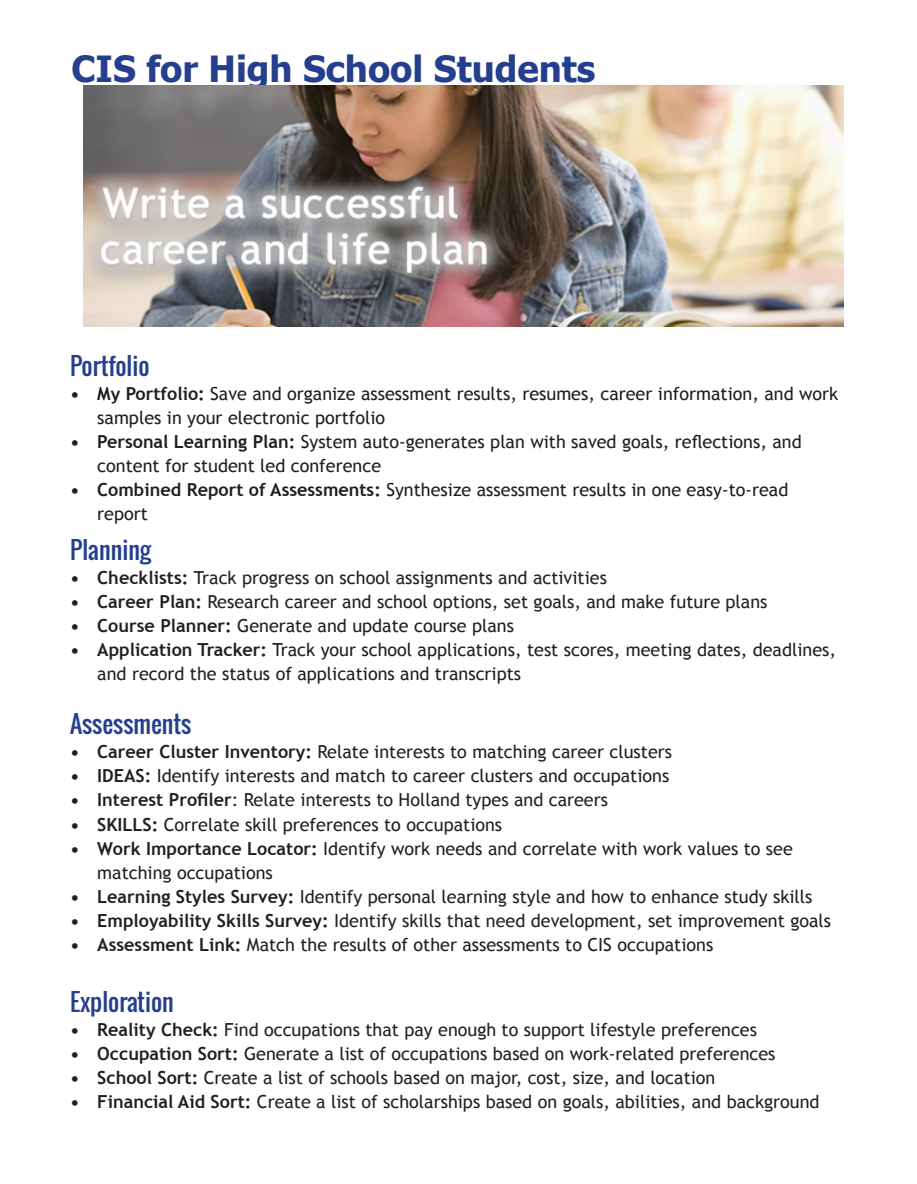
<style>
.page{position:relative;width:917px;height:1184px;background:#fff}
.page>*{position:absolute;margin:0;border:0;box-sizing:border-box;transform-origin:0 0}
.Pa0{font:700 36px "Tahoma";color:#253f8e}
.Pa3{font:24px "Oswald";color:#253f8e}
.Pa0-2{font:24px "Oswald";color:#253f8e}
.List_Paragraph{font:18px/24px "Trebuchet MS";color:#231f20}
.List_Paragraph-2{font:18px/24px "Trebuchet MS";color:#211d1e}
.Pa0-3{font:18px/24px "Trebuchet MS";color:#211d1e}
.s1{font-weight:700;color:#231f20}
.s2{font-weight:700}
</style>
<div class="page">
<img style="left:84px;top:86px;width:759px;height:241px">
<p class="Pa0" style="left:72px;top:43px;width:525px">CIS for High School Students</p>
<p class="Pa0-2" style="left:70px;top:348px;width:81px">Portfolio</p>
<p class="Pa0-3" style="left:97px;top:382px;width:742px;text-indent:-27px"><span class="s1">•</span> <span class="s2">My Portfolio:</span> Save and organize assessment results, resumes, career information, and work samples in your electronic portfolio</p>
<p class="List_Paragraph-2" style="left:97px;top:430px;width:706px;text-indent:-27px"><span class="s1">•</span> <span class="s2">Personal Learning Plan:</span> System auto-generates plan with saved goals, reflections, and content for student led conference</p>
<p class="List_Paragraph-2" style="left:97px;top:478px;width:692px;text-indent:-27px"><span class="s1">•</span> <span class="s2">Combined Report of Assessments:</span> Synthesize assessment results in one easy-to-read report</p>
<p class="Pa0-2" style="left:70px;top:532px;width:83px">Planning</p>
<p class="List_Paragraph" style="left:70px;top:566px;width:538px"><span class="s2">• Checklists:</span> Track progress on school assignments and activities</p>
<p class="List_Paragraph" style="left:70px;top:590px;width:698px"><span class="s2">• Career Plan:</span> Research career and school options, set goals, and make future plans</p>
<p class="List_Paragraph" style="left:70px;top:614px;width:445px"><span class="s2">• Course Planner:</span> Generate and update course plans</p>
<p class="List_Paragraph" style="left:97px;top:638px;width:740px;text-indent:-27px"><span class="s2">• Application Tracker:</span> Track your school applications, test scores, meeting dates, deadlines, and record the status of applications and transcripts</p>
<p class="Pa3" style="left:70px;top:706px;width:123px">Assessments</p>
<p class="List_Paragraph" style="left:70px;top:740px;width:603px"><span class="s2">• Career Cluster Inventory:</span> Relate interests to matching career clusters</p>
<p class="List_Paragraph" style="left:70px;top:764px;width:600px"><span class="s2">• IDEAS:</span> Identify interests and match to career clusters and occupations</p>
<p class="List_Paragraph" style="left:70px;top:788px;width:539px"><span class="s2">• Interest Profiler</span>: Relate interests to Holland types and careers</p>
<p class="List_Paragraph" style="left:70px;top:812px;width:433px"><span class="s2">• SKILLS:</span> Correlate skill preferences to occupations</p>
<p class="List_Paragraph" style="left:97px;top:836px;width:697px;text-indent:-27px"><span class="s2">• Work Importance Locator:</span> Identify work needs and correlate with work values to see matching occupations</p>
<p class="List_Paragraph" style="left:70px;top:884px;width:743px"><span class="s2">• Learning Styles Survey:</span> Identify personal learning style and how to enhance study skills</p>
<p class="List_Paragraph" style="left:70px;top:908px;width:762px"><span class="s2">• Employability Skills Survey:</span> Identify skills that need development, set improvement goals</p>
<p class="List_Paragraph" style="left:70px;top:932px;width:644px"><span class="s2">• Assessment Link:</span> Match the results of other assessments to CIS occupations</p>
<p class="Pa3" style="left:70px;top:983px;width:105px">Exploration</p>
<p class="List_Paragraph" style="left:70px;top:1017px;width:688px"><span class="s2">• Reality Check:</span> Find occupations that pay enough to support lifestyle preferences</p>
<p class="List_Paragraph" style="left:70px;top:1041px;width:706px"><span class="s2">• Occupation Sort:</span> Generate a list of occupations based on work-related preferences</p>
<p class="List_Paragraph" style="left:70px;top:1065px;width:646px"><span class="s2">• School Sort:</span> Create a list of schools based on major, cost, size, and location</p>
<p class="List_Paragraph" style="left:70px;top:1089px;width:750px"><span class="s2">• Financial Aid Sort:</span> Create a list of scholarships based on goals, abilities, and background</p>
</div>
